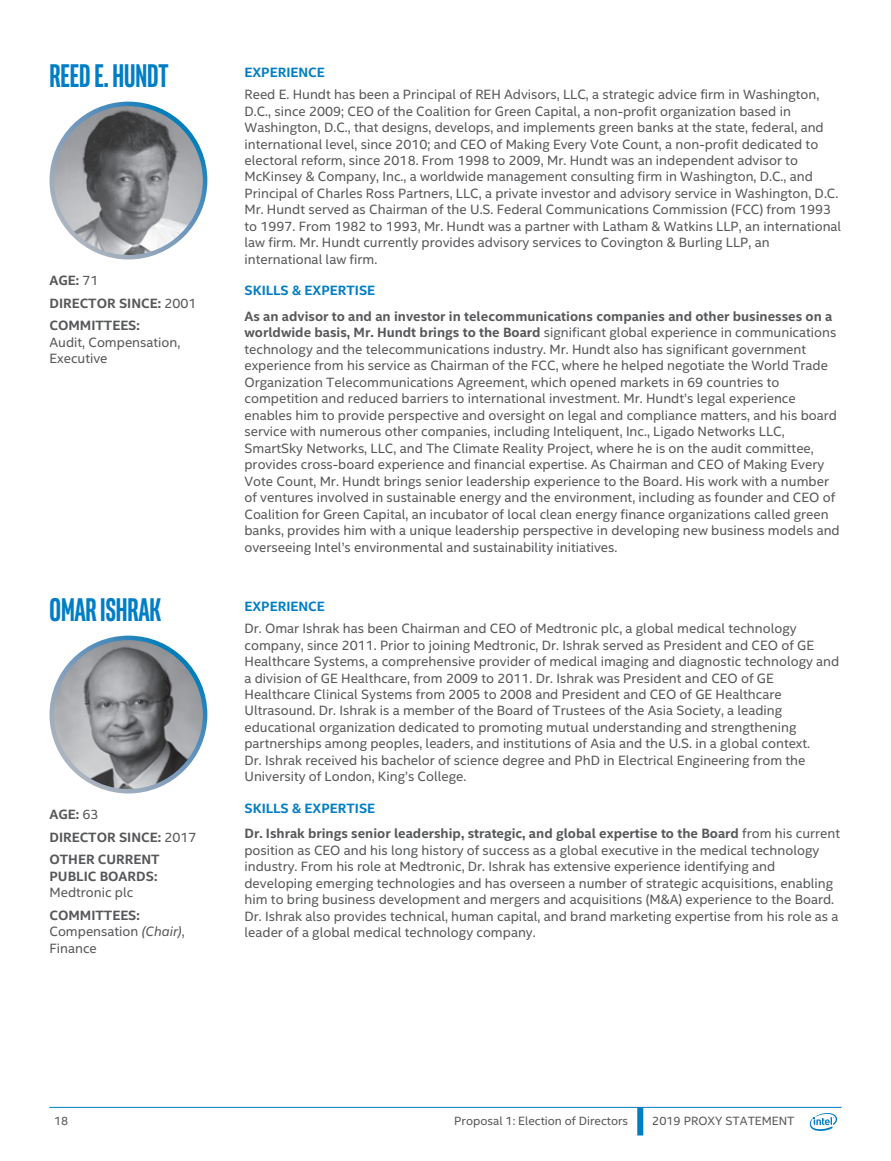
<style>
.page{position:relative;width:891px;height:1161px;background:#fff}
.page>*{position:absolute;margin:0;border:0;box-sizing:border-box;transform-origin:0 0}
.t1{font:700 33px "Intel Clear Pro";color:#007ec5}
.t2{font:13.5px/16.5px "Intel Clear";color:#57585a}
.t3{font:700 13.5px/22.5px "Intel Clear";color:#57585a}
.t4{font:700 13.5px "Intel Clear";color:#007ec5}
.t5{font:12px "Intel Clear";color:#57585a}
.s1{font-weight:400}
.s2{font-weight:700}
.s3{font-style:italic}
.s4{color:#007ec5}
</style>
<div class="page">
<svg style="left:50px;top:102px;width:157px;height:158px"></svg>
<svg style="left:50px;top:636px;width:157px;height:158px"></svg>
<div style="left:637px;top:1110px;width:6px;height:22px;background:#007ec5"></div>
<hr style="left:50px;top:1107px;width:791px;height:1px;background:#007ec5">
<svg style="left:810px;top:1113px;width:27px;height:18px"></svg>
<h1 class="t1" style="left:50px;top:56px;width:121px">REED E. HUNDT</h1>
<p class="t3" style="left:50px;top:270px;width:148px">AGE: <span class="s1">71<br></span>DIRECTOR SINCE: <span class="s1">2001<br></span>COMMITTEES:</p>
<p class="t2" style="left:50px;top:335px;width:132px">Audit, Compensation,<br>Executive</p>
<h1 class="t1" style="left:50px;top:590px;width:113px">OMARISHRAK</h1>
<p class="t3" style="left:50px;top:804px;width:148px">AGE: <span class="s1">63<br></span>DIRECTOR SINCE: <span class="s1">2017<br></span>OTHER CURRENT</p>
<p class="t3" style="left:50px;top:866px;width:109px">PUBLIC BOARDS:</p>
<p class="t2" style="left:50px;top:885px;width:85px">Medtronic plc</p>
<p class="t2" style="left:50px;top:908px;width:137px"><span class="s2">COMMITTEES:<br></span>Compensation <span class="s3">(Chair)</span>,<br>Finance</p>
<p class="t4" style="left:244px;top:67px;width:82px">EXPERIENCE</p>
<p class="t2" style="left:244px;top:87px;width:598px">Reed E. Hundt has been a Principal of REH Advisors, LLC, a strategic advice firm in Washington, D.C., since 2009; CEO of the Coalition for Green Capital, a non-profit organization based in Washington, D.C., that designs, develops, and implements green banks at the state, federal, and international level, since 2010; and CEO of Making Every Vote Count, a non-profit dedicated to electoral reform, since 2018. From 1998 to 2009, Mr. Hundt was an independent advisor to McKinsey &amp; Company, Inc., a worldwide management consulting firm in Washington, D.C., and Principal of Charles Ross Partners, LLC, a private investor and advisory service in Washington, D.C.<br>Mr. Hundt served as Chairman of the U.S. Federal Communications Commission (FCC) from 1993 to 1997. From 1982 to 1993, Mr. Hundt was a partner with Latham &amp; Watkins LLP, an international law firm. Mr. Hundt currently provides advisory services to Covington &amp; Burling LLP, an international law firm.</p>
<p class="t4" style="left:244px;top:286px;width:132px">SKILLS &amp; EXPERTISE</p>
<p class="t2" style="left:244px;top:309px;width:597px"><span class="s2">As an advisor to and an investor in telecommunications companies and other businesses on a worldwide basis, Mr. Hundt brings to the Board</span> significant global experience in communications technology and the telecommunications industry. Mr. Hundt also has significant government experience from his service as Chairman of the FCC, where he helped negotiate the World Trade Organization Telecommunications Agreement, which opened markets in 69 countries to competition and reduced barriers to international investment. Mr. Hundt’s legal experience enables him to provide perspective and oversight on legal and compliance matters, and his board service with numerous other companies, including Inteliquent, Inc., Ligado Networks LLC, SmartSky Networks, LLC, and The Climate Reality Project, where he is on the audit committee, provides cross-board experience and financial expertise. As Chairman and CEO of Making Every Vote Count, Mr. Hundt brings senior leadership experience to the Board. His work with a number of ventures involved in sustainable energy and the environment, including as founder and CEO of Coalition for Green Capital, an incubator of local clean energy finance organizations called green banks, provides him with a unique leadership perspective in developing new business models and overseeing Intel’s environmental and sustainability initiatives.</p>
<p class="t4" style="left:244px;top:601px;width:82px">EXPERIENCE</p>
<p class="t2" style="left:244px;top:621px;width:596px">Dr. Omar Ishrak has been Chairman and CEO of Medtronic plc, a global medical technology company, since 2011. Prior to joining Medtronic, Dr. Ishrak served as President and CEO of GE Healthcare Systems, a comprehensive provider of medical imaging and diagnostic technology and a division of GE Healthcare, from 2009 to 2011. Dr. Ishrak was President and CEO of GE Healthcare Clinical Systems from 2005 to 2008 and President and CEO of GE Healthcare Ultrasound. Dr. Ishrak is a member of the Board of Trustees of the Asia Society, a leading educational organization dedicated to promoting mutual understanding and strengthening partnerships among peoples, leaders, and institutions of Asia and the U.S. in a global context.<br>Dr. Ishrak received his bachelor of science degree and PhD in Electrical Engineering from the University of London, King’s College.</p>
<p class="t3" style="left:244px;top:797px;width:597px;line-height:25.5px"><span class="s4">SKILLS &amp; EXPERTISE<br></span>Dr. Ishrak brings senior leadership, strategic, and global expertise to the Board <span class="s1">from his current</span></p>
<p class="t2" style="left:244px;top:843px;width:595px">position as CEO and his long history of success as a global executive in the medical technology industry. From his role at Medtronic, Dr. Ishrak has extensive experience identifying and developing emerging technologies and has overseen a number of strategic acquisitions, enabling him to bring business development and mergers and acquisitions (M&amp;A) experience to the Board.<br>Dr. Ishrak also provides technical, human capital, and brand marketing expertise from his role as a leader of a global medical technology company.</p>
<p class="t5" style="left:54px;top:1116px;width:16px">18</p>
<p class="t5" style="left:454px;top:1116px;width:175px">Proposal 1: Election of Directors</p>
<p class="t5" style="left:652px;top:1116px;width:144px">2019 PROXY STATEMENT</p>
</div>
